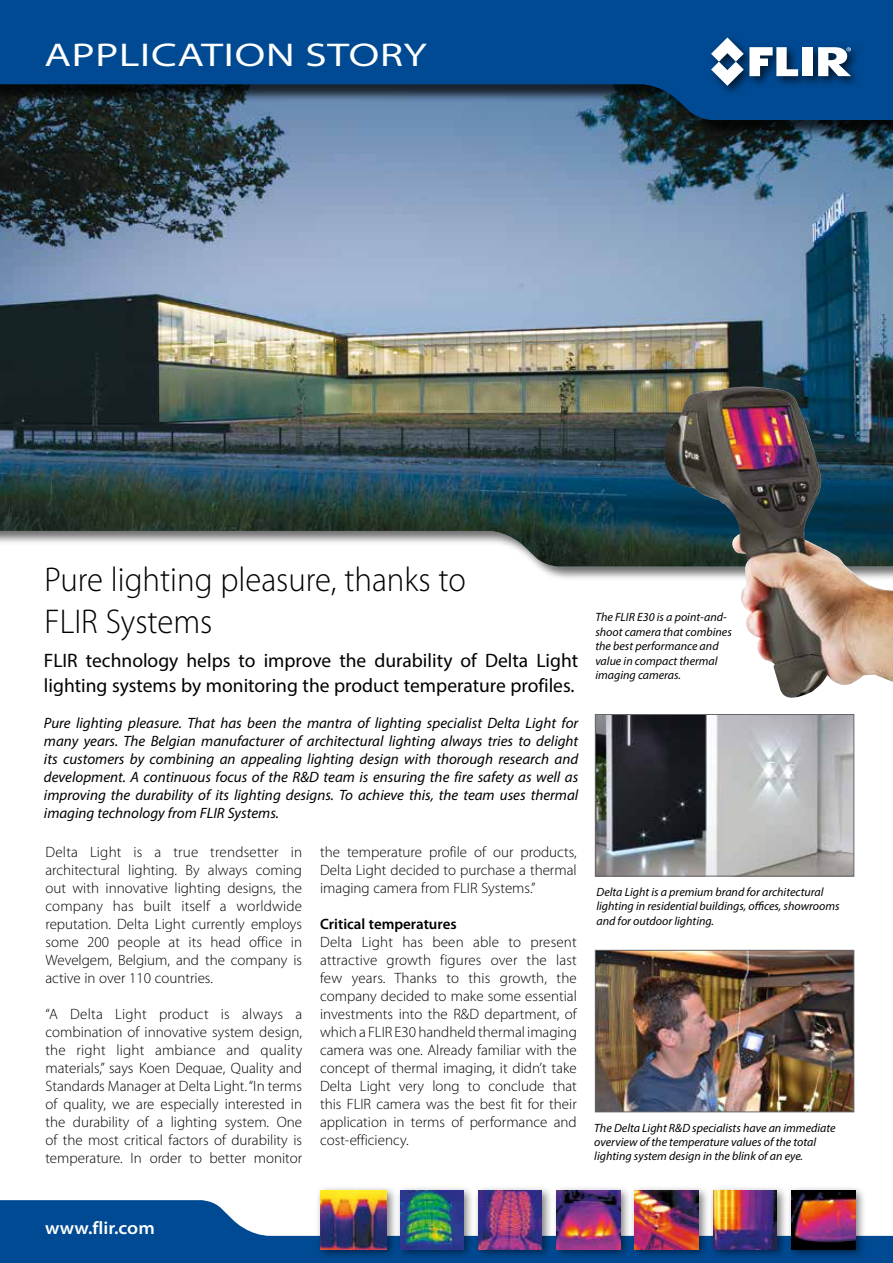
<style>
.page{position:relative;width:893px;height:1263px;background:#fff}
.page>*{position:absolute;margin:0;border:0;box-sizing:border-box;transform-origin:0 0}
.t1{font:300 34.5px/42px "Myriad Pro";color:#000;scale:.95 1}
.t2{font:semi-expanded 33px "Myriad Pro";letter-spacing:.02em;color:#fff;scale:1.2 1}
.t3{font:19.5px/25.5px "Myriad Pro";color:#000}
.t4{font:600 semi-expanded 18px "Myriad Pro";color:#fff}
.t5{font:300 15px/18px "Myriad Pro";color:#000;text-align:justify}
.t6{font:italic 15px/18px "Myriad Pro";color:#000;text-align:justify}
.t7{font:600 15px "Myriad Pro";color:#000}
.t8{font:italic 12px/14.4px "Myriad Pro";color:#000}
</style>
<div class="page">
<img style="left:0;top:139px;width:893px;height:428px">
<div style="left:0;top:0;width:893px;height:139px;background:#000;opacity:.75"></div>
<svg style="left:0;top:0;width:893px;height:120px;background:#0d4a86"></svg>
<svg style="left:0;top:1200px;width:893px;height:63px;fill:#004a93"></svg>
<div style="left:708px;top:34px;width:155px;height:63px;background:#000;opacity:.66"></div>
<div style="left:803px;top:47px;width:10px;height:29px;background:#fff"></div>
<svg style="left:711px;top:37px;width:87px;height:49px"></svg>
<svg style="left:818px;top:47px;width:33px;height:29px"></svg>
<div style="left:552px;top:1185px;width:80px;height:75px;background:#000;opacity:.52"></div>
<img style="left:557px;top:1191px;width:63px;height:58px">
<div style="left:630px;top:1185px;width:80px;height:75px;background:#000;opacity:.52"></div>
<img style="left:635px;top:1191px;width:64px;height:58px">
<div style="left:787px;top:1185px;width:80px;height:75px;background:#000;opacity:.52"></div>
<img style="left:792px;top:1191px;width:63px;height:58px">
<div style="left:708px;top:1185px;width:80px;height:75px;background:#000;opacity:.52"></div>
<img style="left:714px;top:1191px;width:63px;height:58px">
<div style="left:315px;top:1185px;width:83px;height:75px;background:#000;opacity:.52"></div>
<img style="left:320px;top:1191px;width:67px;height:58px">
<div style="left:473px;top:1185px;width:80px;height:75px;background:#000;opacity:.52"></div>
<img style="left:479px;top:1191px;width:63px;height:58px">
<div style="left:395px;top:1185px;width:80px;height:75px;background:#000;opacity:.52"></div>
<img style="left:400px;top:1191px;width:64px;height:58px">
<img style="left:597px;top:716px;width:255px;height:158px">
<div style="left:595px;top:714px;width:259px;height:162px;border:1px solid #66656a"></div>
<img style="left:597px;top:952px;width:255px;height:158px">
<div style="left:595px;top:950px;width:259px;height:162px;border:1px solid #66656a"></div>
<img style="left:663px;top:387px;width:230px;height:311px">
<h2 class="t2" style="left:44px;top:37px;width:320px">APPLICATION STORY</h2>
<h1 class="t1" style="left:45px;top:559px;width:445px">Pure lighting pleasure, thanks to<br>FLIR Systems</h1>
<h3 class="t3" style="left:44px;top:647px;width:536px">FLIR technology helps to improve the durability of Delta Light lighting systems by monitoring the product temperature profiles.</h3>
<p class="t6" style="left:44px;top:714px;width:536px">Pure lighting pleasure. That has been the mantra of lighting specialist Delta Light for many years. The Belgian manufacturer of architectural lighting always tries to delight its customers by combining an appealing lighting design with thorough research and development. A continuous focus of the R&amp;D team is ensuring the fire safety as well as improving the durability of its lighting designs. To achieve this, the team uses thermal imaging technology from FLIR Systems.</p>
<p class="t5" style="left:45px;top:843px;width:258px">Delta Light is a true trendsetter in architectural lighting. By always coming out with innovative lighting designs, the company has built itself a worldwide reputation. Delta Light currently employs some 200 people at its head office in Wevelgem, Belgium, and the company is active in over 110 countries.</p>
<p class="t5" style="left:45px;top:1005px;width:258px">“A Delta Light product is always a combination of innovative system design, the right light ambiance and quality materials,” says Koen Dequae, Quality and Standards Manager at Delta Light. “In terms of quality, we are especially interested in the durability of a lighting system. One of the most critical factors of durability is temperature. In order to better monitor</p>
<p class="t5" style="left:320px;top:843px;width:258px">the temperature profile of our products, Delta Light decided to purchase a thermal imaging camera from FLIR Systems.”</p>
<p class="t7" style="left:320px;top:914px;width:138px">Critical temperatures</p>
<p class="t5" style="left:320px;top:933px;width:258px">Delta Light has been able to present attractive growth figures over the last few years. Thanks to this growth, the company decided to make some essential investments into the R&amp;D department, of which a FLIR E30 handheld thermal imaging camera was one. Already familiar with the concept of thermal imaging, it didn’t take Delta Light very long to conclude that this FLIR camera was the best fit for their application in terms of performance and cost-efficiency.</p>
<p class="t8" style="left:595px;top:610px;width:138px">The FLIR E30 is a point-and&shy;shoot camera that combines the best performance and value in compact thermal imaging cameras.</p>
<p class="t8" style="left:596px;top:884px;width:245px">Delta Light is a premium brand for architectural lighting in residential buildings, offices, showrooms and for outdoor lighting.</p>
<p class="t8" style="left:594px;top:1120px;width:243px">The Delta Light R&amp;D specialists have an immediate overview of the temperature values of the total lighting system design in the blink of an eye.</p>
<p class="t4" style="left:45px;top:1218px;width:111px">www.flir.com</p>
</div>
